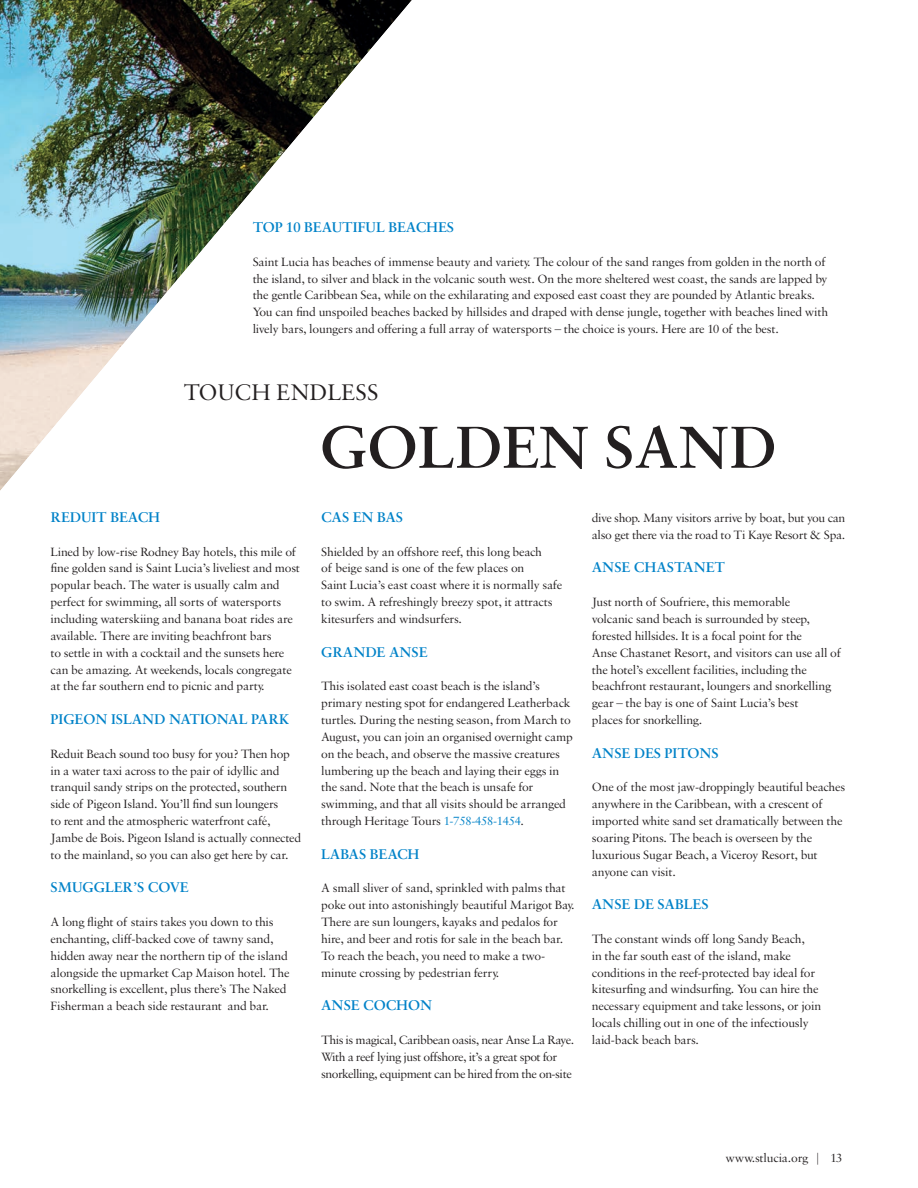
<style>
.page{position:relative;width:918px;height:1188px;background:#fff}
.page>*{position:absolute;margin:0;border:0;box-sizing:border-box;transform-origin:0 0}
.Headline_bold{font:600 63px "Sabon MT Std";color:#231f20}
.Headline_Light{font:24px "Sabon MT Std";color:#231f20}
.GC__Subhead__1_-_Ma{font:600 15px "Sabon MT Std";color:#0082c8}
.Body_copy{font:12.75px/16.8px "Sabon MT Std";letter-spacing:-.015em;color:#231f20}
.Body_copy-2{font:12.75px/16.8px "Sabon MT Std";letter-spacing:-.035em;color:#231f20}
.s1{color:#0082c8}
</style>
<div class="page">
<img style="left:0;top:0;width:412px;height:491px">
<p class="GC__Subhead__1_-_Ma" style="left:253px;top:218px;width:203px">TOP 10 BEAUTIFUL BEACHES</p>
<p class="Body_copy" style="left:253px;top:253px;width:577px">Saint Lucia has beaches of immense beauty and variety. The colour of the sand ranges from golden in the north of the island, to silver and black in the volcanic south west. On the more sheltered west coast, the sands are lapped by the gentle Caribbean Sea, while on the exhilarating and exposed east coast they are pounded by Atlantic breaks.<br>You can find unspoiled beaches backed by hillsides and draped with dense jungle, together with beaches lined with lively bars, loungers and offering a full array of watersports – the choice is yours. Here are 10 of the best.</p>
<p class="Headline_Light" style="left:184px;top:378px;width:197px">TOUCH ENDLESS</p>
<p class="GC__Subhead__1_-_Ma" style="left:51px;top:508px;width:111px">REDUIT BEACH</p>
<p class="Body_copy" style="left:51px;top:543px;width:251px">Lined by low-rise Rodney Bay hotels, this mile of fine golden sand is Saint Lucia’s liveliest and most popular beach. The water is usually calm and perfect for swimming, all sorts of watersports including waterskiing and banana boat rides are available. There are inviting beachfront bars<br>to settle in with a cocktail and the sunsets here can be amazing. At weekends, locals congregate at the far southern end to picnic and party.</p>
<p class="GC__Subhead__1_-_Ma" style="left:51px;top:710px;width:240px">PIGEON ISLAND NATIONAL PARK</p>
<p class="Body_copy" style="left:51px;top:745px;width:252px">Reduit Beach sound too busy for you? Then hop in a water taxi across to the pair of idyllic and tranquil sandy strips on the protected, southern side of Pigeon Island. You’ll find sun loungers<br>to rent and the atmospheric waterfront café, Jambe de Bois. Pigeon Island is actually connected to the mainland, so you can also get here by car.</p>
<p class="GC__Subhead__1_-_Ma" style="left:51px;top:878px;width:140px">SMUGGLER’S COVE</p>
<p class="Body_copy" style="left:51px;top:913px;width:240px">A long flight of stairs takes you down to this enchanting, cliff-backed cove of tawny sand, hidden away near the northern tip of the island alongside the upmarket Cap Maison hotel. The snorkelling is excellent, plus there’s The Naked Fisherman a beach side restaurant and bar.</p>
<p class="Headline_bold" style="left:320px;top:409px;width:458px">GOLDEN SAND</p>
<p class="GC__Subhead__1_-_Ma" style="left:321px;top:508px;width:83px">CAS EN BAS</p>
<p class="Body_copy" style="left:321px;top:543px;width:243px">Shielded by an offshore reef, this long beach<br>of beige sand is one of the few places on<br>Saint Lucia’s east coast where it is normally safe to swim. A refreshingly breezy spot, it attracts kitesurfers and windsurfers.</p>
<p class="GC__Subhead__1_-_Ma" style="left:321px;top:643px;width:108px">GRANDE ANSE</p>
<p class="Body_copy" style="left:321px;top:678px;width:253px">This isolated east coast beach is the island’s primary nesting spot for endangered Leatherback turtles. During the nesting season, from March to August, you can join an organised overnight camp on the beach, and observe the massive creatures lumbering up the beach and laying their eggs in the sand. Note that the beach is unsafe for swimming, and that all visits should be arranged through Heritage Tours <span class="s1">1-758-458-1454</span>.</p>
<p class="GC__Subhead__1_-_Ma" style="left:321px;top:845px;width:100px">LABAS BEACH</p>
<p class="Body_copy" style="left:321px;top:880px;width:255px">A small sliver of sand, sprinkled with palms that poke out into astonishingly beautiful Marigot Bay.<br>There are sun loungers, kayaks and pedalos for hire, and beer and rotis for sale in the beach bar.<br>To reach the beach, you need to make a two&shy;minute crossing by pedestrian ferry.</p>
<p class="GC__Subhead__1_-_Ma" style="left:321px;top:996px;width:113px">ANSE COCHON</p>
<p class="Body_copy-2" style="left:321px;top:1031px;width:254px">This is magical, Caribbean oasis, near Anse La Raye.<br>With a reef lying just offshore, it’s a great spot for snorkelling, equipment can be hired from the on-site</p>
<p class="Body_copy" style="left:592px;top:509px;width:255px">dive shop. Many visitors arrive by boat, but you can also get there via the road to Ti Kaye Resort &amp; Spa.</p>
<p class="GC__Subhead__1_-_Ma" style="left:592px;top:558px;width:135px">ANSE CHASTANET</p>
<p class="Body_copy" style="left:592px;top:593px;width:251px">Just north of Soufriere, this memorable<br>volcanic sand beach is surrounded by steep, forested hillsides. It is a focal point for the<br>Anse Chastanet Resort, and visitors can use all of the hotel’s excellent facilities, including the beachfront restaurant, loungers and snorkelling gear – the bay is one of Saint Lucia’s best<br>places for snorkelling.</p>
<p class="GC__Subhead__1_-_Ma" style="left:592px;top:744px;width:128px">ANSE DES PITONS</p>
<p class="Body_copy" style="left:592px;top:779px;width:255px">One of the most jaw-droppingly beautiful beaches anywhere in the Caribbean, with a crescent of imported white sand set dramatically between the soaring Pitons. The beach is overseen by the luxurious Sugar Beach, a Viceroy Resort, but anyone can visit.</p>
<p class="GC__Subhead__1_-_Ma" style="left:592px;top:895px;width:118px">ANSE DE SABLES</p>
<p class="Body_copy" style="left:592px;top:930px;width:231px">The constant winds off long Sandy Beach,<br>in the far south east of the island, make conditions in the reef-protected bay ideal for kitesurfing and windsurfing. You can hire the necessary equipment and take lessons, or join locals chilling out in one of the infectiously laid-back beach bars.</p>
<p class="Body_copy" style="left:726px;top:1149px;width:118px">www.stlucia.org | 13</p>
</div>
